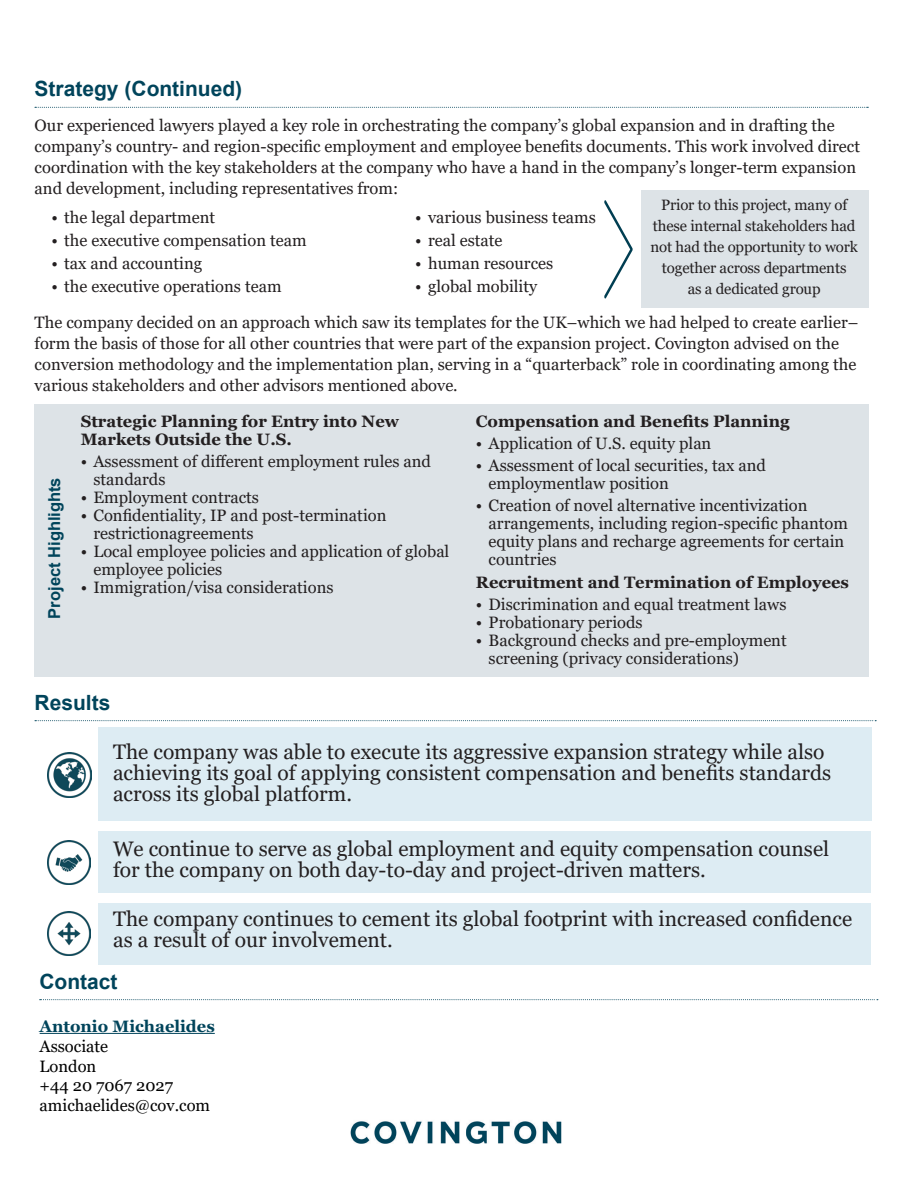
<style>
.page{position:relative;width:918px;height:1188px;background:#fff}
.page>*{position:absolute;margin:0;border:0;box-sizing:border-box;transform-origin:0 0}
.Body{font:21px/21px "Georgia";color:#231f20}
.Subhead{font:700 21px "Arial";color:#00445b}
.Body-2{font:16.5px/18px "Georgia";color:#231f20}
.Body_Bullet{font:700 16.5px/18px "Georgia";color:#231f20}
.t1{font:16.5px/19.8px "Georgia";color:#000}
.t2{font:700 16.5px/19.8px "Georgia";color:#00445b}
.Body-3{font:700 16.5px "Arial";color:#00445b}
.Body-4{font:15px/21px "Georgia";letter-spacing:-.01em;color:#231f20;text-align:center}
.s1{font-weight:400;color:#000}
</style>
<div class="page">
<div style="left:98px;top:831px;width:773px;height:62px;background:#ddecf3"></div>
<svg style="left:35px;top:720px;width:841px;height:1px"></svg>
<img style="left:350px;top:1121px;width:212px;height:23px">
<img style="left:47px;top:840px;width:44px;height:44px">
<svg style="left:35px;top:107px;width:833px;height:1px"></svg>
<svg style="left:604px;top:200px;width:29px;height:99px"></svg>
<hr style="left:40px;top:1033px;width:175px;height:1px;background:#00445b">
<svg style="left:40px;top:999px;width:838px;height:1px"></svg>
<div style="left:35px;top:404px;width:834px;height:273px;background:#dde3e7"></div>
<div style="left:98px;top:727px;width:774px;height:94px;background:#ddecf3"></div>
<img style="left:48px;top:753px;width:43px;height:44px">
<div style="left:641px;top:190px;width:228px;height:117px;background:#dde3e7"></div>
<div style="left:98px;top:903px;width:773px;height:61px;background:#ddecf3"></div>
<img style="left:47px;top:912px;width:44px;height:44px">
<p class="Subhead" style="left:35px;top:74px;width:209px">Strategy (Continued)</p>
<p class="Body-2" style="left:35px;top:115px;width:827px;line-height:21px">Our experienced lawyers played a key role in orchestrating the company’s global expansion and in drafting the company’s country- and region-specific employment and employee benefits documents. This work involved direct coordination with the key stakeholders at the company who have a hand in the company’s longer-term expansion and development, including representatives from:</p>
<p class="Body-2" style="left:52px;top:209px;width:165px">• the legal department</p>
<p class="Body-2" style="left:52px;top:232px;width:257px">• the executive compensation team</p>
<p class="Body-2" style="left:52px;top:255px;width:152px">• tax and accounting</p>
<p class="Body-2" style="left:52px;top:278px;width:232px">• the executive operations team</p>
<p class="Body-4" style="left:651px;top:195px;width:209px">Prior to this project, many of these internal stakeholders had not had the opportunity to work together across departments<br>as a dedicated group</p>
<p class="Body-2" style="left:415px;top:209px;width:182px">• various business teams</p>
<p class="Body-2" style="left:415px;top:232px;width:89px">• real estate</p>
<p class="Body-2" style="left:415px;top:255px;width:140px">• human resources</p>
<p class="Body-2" style="left:415px;top:278px;width:123px">• global mobility</p>
<p class="Body-2" style="left:35px;top:312px;width:825px;line-height:21px">The company decided on an approach which saw its templates for the UK–which we had helped to create earlier– form the basis of those for all other countries that were part of the expansion project. Covington advised on the conversion methodology and the implementation plan, serving in a “quarterback” role in coordinating among the various stakeholders and other advisors mentioned above.</p>
<p class="Body-3" style="left:43px;top:619px;width:143px;rotate:-90deg">Project Highlights</p>
<p class="Body_Bullet" style="left:81px;top:412px;width:320px">Strategic Planning for Entry into New<br>Markets Outside the U.S.</p>
<p class="Body-2" style="left:93px;top:453px;width:339px;text-indent:-13px">• Assessment of different employment rules and standards</p>
<p class="Body-2" style="left:81px;top:489px;width:180px">• Employment contracts</p>
<p class="Body-2" style="left:93px;top:507px;width:295px;text-indent:-13px">• Confidentiality, IP and post-termination restrictionagreements</p>
<p class="Body-2" style="left:93px;top:543px;width:357px;text-indent:-13px">• Local employee policies and application of global employee policies</p>
<p class="Body-2" style="left:81px;top:579px;width:254px">• Immigration/visa considerations</p>
<p class="Subhead" style="left:35px;top:688px;width:77px">Results</p>
<p class="Body_Bullet" style="left:476px;top:412px;width:315px">Compensation and Benefits Planning</p>
<p class="Body-2" style="left:476px;top:435px;width:237px">• Application of U.S. equity plan</p>
<p class="Body-2" style="left:489px;top:457px;width:279px;text-indent:-13px">• Assessment of local securities, tax and employmentlaw position</p>
<p class="Body-2" style="left:489px;top:497px;width:361px;text-indent:-13px">• Creation of novel alternative incentivization arrangements, including region-specific phantom equity plans and recharge agreements for certain countries</p>
<p class="Body_Bullet" style="left:476px;top:573px;width:375px">Recruitment and Termination of Employees</p>
<p class="Body-2" style="left:476px;top:596px;width:312px">• Discrimination and equal treatment laws</p>
<p class="Body-2" style="left:476px;top:614px;width:168px">• Probationary periods</p>
<p class="Body-2" style="left:489px;top:632px;width:300px;text-indent:-13px">• Background checks and pre-employment screening (privacy considerations)</p>
<p class="Body" style="left:113px;top:742px;width:720px">The company was able to execute its aggressive expansion strategy while also achieving its goal of applying consistent compensation and benefits standards across its global platform.</p>
<p class="Body" style="left:113px;top:839px;width:718px">We continue to serve as global employment and equity compensation counsel for the company on both day-to-day and project-driven matters.</p>
<p class="Body" style="left:113px;top:909px;width:741px">The company continues to cement its global footprint with increased confidence as a result of our involvement.</p>
<p class="Subhead" style="left:39px;top:967px;width:80px">Contact</p>
<p class="t2" style="left:40px;top:1016px;width:177px">Antonio Michaelides<br><span class="s1">Associate</span></p>
<p class="t1" style="left:40px;top:1056px;width:172px">London<br>+44 20 7067 2027 amichaelides@cov.com</p>
</div>
